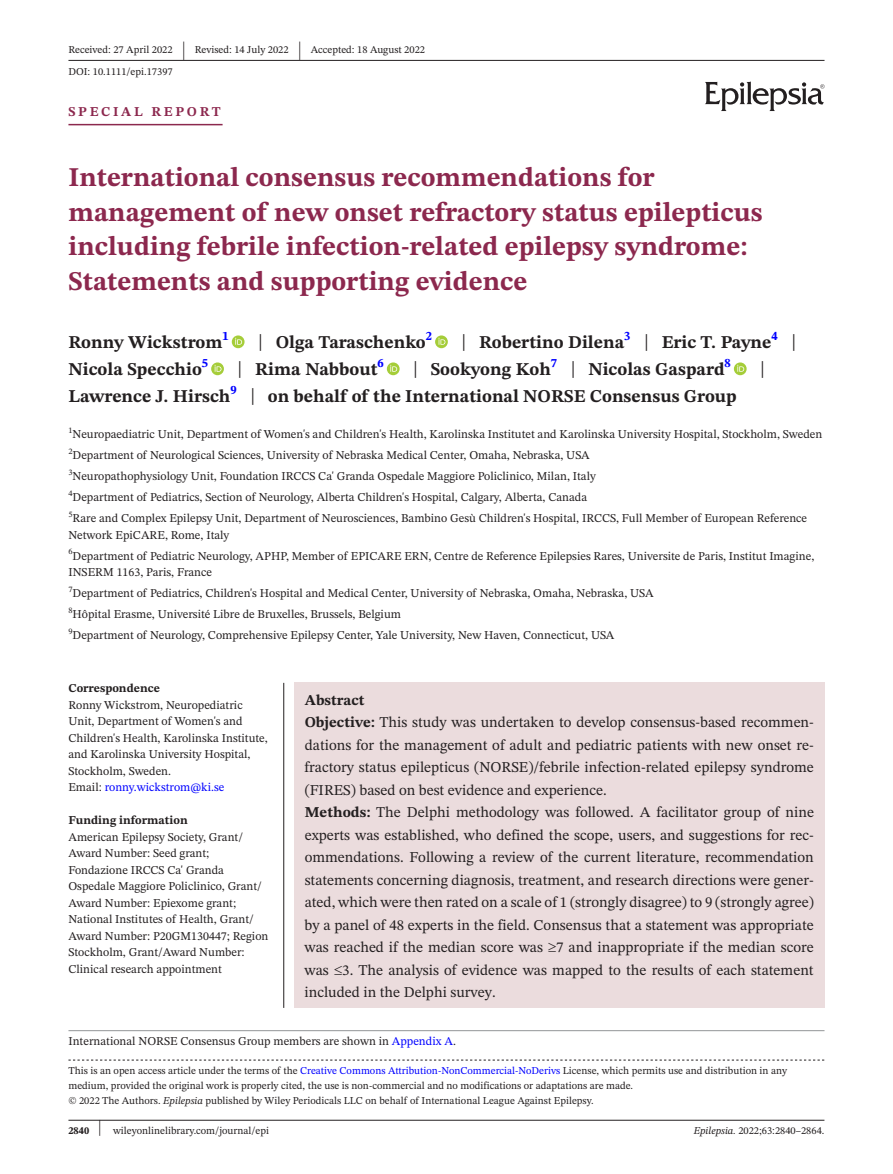
<style>
.page{position:relative;width:893px;height:1174px;background:#fff}
.page>*{position:absolute;margin:0;border:0;box-sizing:border-box;transform-origin:0 0}
.t1{font:700 27px/34.5px "STIX Two Text";color:#8c284e}
.t2{font:25.65px "STIX Two Text";color:#231f20;scale:.49 1}
.t3{font:23.4px "STIX Two Text";color:#231f20;scale:.77 1}
.t4{font:700 18px "STIX Two Text";color:#231f20}
.t5{font:15px/22.5px "STIX Two Text";color:#231f20}
.t6{font:700 13.5px "STIX Two Text";letter-spacing:.2em;color:#8c284e}
.t7{font:12px/16.5px "STIX Two Text";color:#231f20}
.t8{font:700 12px "STIX Two Text";color:#231f20}
.t9{font:10.5px/15px "STIX Two Text";color:#231f20}
.t10{font:8.4px "STIX Two Text";color:#231f20}
.s1{font-weight:400;font-size:23.4px}
.s2{color:#00f}
.s3{font-weight:700}
.s4{font-style:italic}
.s5{font-size:22.2px}
</style>
<div class="page">
<hr style="left:68px;top:1119px;width:756px;height:1px;background:#231f20">
<svg style="left:705px;top:81px;width:119px;height:30px"></svg>
<hr style="left:68px;top:60px;width:756px;height:1px;background:#231f20">
<hr style="left:68px;top:124px;width:155px;height:1px;background:#8c284e">
<svg style="left:232px;top:335px;width:13px;height:13px"></svg>
<svg style="left:235px;top:338px;width:7px;height:7px"></svg>
<svg style="left:435px;top:335px;width:13px;height:13px"></svg>
<svg style="left:438px;top:338px;width:7px;height:7px"></svg>
<svg style="left:211px;top:362px;width:13px;height:13px"></svg>
<svg style="left:215px;top:365px;width:6px;height:7px"></svg>
<svg style="left:387px;top:362px;width:13px;height:13px"></svg>
<svg style="left:390px;top:365px;width:7px;height:7px"></svg>
<svg style="left:734px;top:362px;width:13px;height:13px"></svg>
<svg style="left:737px;top:365px;width:7px;height:7px"></svg>
<svg style="left:68px;top:1059px;width:756px;height:1px"></svg>
<hr style="left:68px;top:1030px;width:756px;height:1px;background:#939598">
<div style="left:294px;top:683px;width:530px;height:325px;background:#ebdcdd"></div>
<hr style="left:283px;top:683px;width:1px;height:325px;background:#231f20">
<p class="t9" style="left:68px;top:42px;width:106px">Received: 27 April 2022</p>
<h2 class="t2" style="left:182px;top:32px;width:8px">|</h2>
<p class="t9" style="left:195px;top:42px;width:95px">Revised: 14 July 2022</p>
<h2 class="t2" style="left:298px;top:32px;width:8px">|</h2>
<p class="t9" style="left:311px;top:42px;width:116px">Accepted: 18 August 2022</p>
<p class="t9" style="left:68px;top:64px;width:106px">DOI: 10.1111/epi.17397</p>
<p class="t6" style="left:68px;top:101px;width:154px">SPECIAL REPORT</p>
<h1 class="t1" style="left:68px;top:161px;width:696px">International consensus recommendations for management of new onset refractory status epilepticus including febrile infection-related epilepsy syndrome:<br>Statements and supporting evidence</h1>
<h3 class="t4" style="left:68px;top:329px;width:162px">Ronny Wickstrom<sup>1</sup></h3>
<h3 class="t4" style="left:258px;top:329px;width:175px"><span class="s1">|</span> Olga Taraschenko<sup>2</sup></h3>
<h3 class="t4" style="left:461px;top:329px;width:336px"><span class="s1">|</span> Robertino Dilena<sup>3</sup> <span class="s1">|</span> Eric T. Payne<sup>4</sup> <span class="s1">|</span></h3>
<h3 class="t4" style="left:68px;top:356px;width:141px">Nicola Specchio<sup>5</sup></h3>
<h3 class="t4" style="left:238px;top:356px;width:148px"><span class="s1">|</span> Rima Nabbout<sup>6</sup></h3>
<h3 class="t4" style="left:413px;top:356px;width:319px"><span class="s1">|</span> Sookyong Koh<sup>7</sup> <span class="s1">|</span> Nicolas Gaspard<sup>8</sup></h3>
<h3 class="t3" style="left:760px;top:353px;width:8px">|</h3>
<h3 class="t4" style="left:68px;top:383px;width:670px">Lawrence J. Hirsch<sup>9</sup> <span class="s1">|</span> on behalf of the International NORSE Consensus Group</h3>
<p class="t10" style="left:68px;top:424px;width:6px">1</p>
<p class="t7" style="left:73px;top:426px;width:751px">Neuropaediatric Unit, Department of Women's and Children's Health, Karolinska Institutet and Karolinska University Hospital, Stockholm, Sweden</p>
<p class="t10" style="left:68px;top:445px;width:6px">2</p>
<p class="t7" style="left:73px;top:447px;width:519px">Department of Neurological Sciences, University of Nebraska Medical Center, Omaha, Nebraska, USA</p>
<p class="t10" style="left:68px;top:466px;width:6px">3</p>
<p class="t7" style="left:73px;top:468px;width:525px">Neuropathophysiology Unit, Foundation IRCCS Ca' Granda Ospedale Maggiore Policlinico, Milan, Italy</p>
<p class="t10" style="left:68px;top:487px;width:6px">4</p>
<p class="t7" style="left:73px;top:489px;width:516px">Department of Pediatrics, Section of Neurology, Alberta Children's Hospital, Calgary, Alberta, Canada</p>
<p class="t10" style="left:68px;top:508px;width:6px">5</p>
<p class="t7" style="left:68px;top:510px;width:740px;text-indent:4px">Rare and Complex Epilepsy Unit, Department of Neurosciences, Bambino Gesù Children's Hospital, IRCCS, Full Member of European Reference<br>Network EpiCARE, Rome, Italy</p>
<p class="t10" style="left:68px;top:545px;width:6px">6</p>
<p class="t7" style="left:68px;top:547px;width:747px;text-indent:4px">Department of Pediatric Neurology, APHP, Member of EPICARE ERN, Centre de Reference Epilepsies Rares, Universite de Paris, Institut Imagine,<br>INSERM 1163, Paris, France</p>
<p class="t10" style="left:68px;top:583px;width:6px">7</p>
<p class="t7" style="left:73px;top:585px;width:582px">Department of Pediatrics, Children's Hospital and Medical Center, University of Nebraska, Omaha, Nebraska, USA</p>
<p class="t10" style="left:68px;top:604px;width:6px">8</p>
<p class="t7" style="left:73px;top:606px;width:330px">Hôpital Erasme, Université Libre de Bruxelles, Brussels, Belgium</p>
<p class="t10" style="left:68px;top:625px;width:6px">9</p>
<p class="t7" style="left:73px;top:627px;width:543px">Department of Neurology, Comprehensive Epilepsy Center, Yale University, New Haven, Connecticut, USA</p>
<p class="t8" style="left:68px;top:679px;width:93px">Correspondence</p>
<p class="t7" style="left:68px;top:696px;width:201px">Ronny Wickstrom, Neuropediatric Unit, Department of Women's and Children's Health, Karolinska Institute, and Karolinska University Hospital, Stockholm, Sweden.<br>Email: <span class="s2">ronny.wickstrom@ki.se</span></p>
<p class="t8" style="left:68px;top:811px;width:121px">Funding information</p>
<p class="t7" style="left:68px;top:828px;width:201px">American Epilepsy Society, Grant/ Award Number: Seed grant; Fondazione IRCCS Ca' Granda Ospedale Maggiore Policlinico, Grant/ Award Number: Epiexome grant; National Institutes of Health, Grant/ Award Number: P20GM130447; Region Stockholm, Grant/Award Number:<br>Clinical research appointment</p>
<p class="t5" style="left:304px;top:688px;width:511px"><span class="s3">Abstract<br>Objective:</span> This study was undertaken to develop consensus-based recommen&shy;dations for the management of adult and pediatric patients with new onset re&shy;fractory status epilepticus (NORSE)/febrile infection-related epilepsy syndrome (FIRES) based on best evidence and experience.<br><span class="s3">Methods:</span> The Delphi methodology was followed. A facilitator group of nine experts was established, who defined the scope, users, and suggestions for rec&shy;ommendations. Following a review of the current literature, recommendation statements concerning diagnosis, treatment, and research directions were gener&shy;ated, which were then rated on a scale of 1 (strongly disagree) to 9 (strongly agree) by a panel of 48 experts in the field. Consensus that a statement was appropriate was reached if the median score was ≥7 and inappropriate if the median score was ≤3. The analysis of evidence was mapped to the results of each statement included in the Delphi survey.</p>
<p class="t7" style="left:68px;top:1032px;width:389px">International NORSE Consensus Group members are shown in <span class="s2">Appendix A</span>.</p>
<p class="t9" style="left:68px;top:1063px;width:720px">This is an open access article under the terms of the <span class="s2">Creative Commons Attribution-NonCommercial-NoDerivs</span> License, which permits use and distribution in any medium, provided the original work is properly cited, the use is non-commercial and no modifications or adaptations are made.<br>© 2022 The Authors. <span class="s4">Epilepsia</span> published by Wiley Periodicals LLC on behalf of International League Against Epilepsy.</p>
<p class="t9" style="left:68px;top:1123px;width:202px"><span class="s3">2840</span> <span class="s5">|</span> wileyonlinelibrary.com/journal/epi</p>
<p class="t9" style="left:694px;top:1123px;width:132px"><span class="s4">Epilepsia.</span> 2022;63:2840–2864.</p>
</div>
